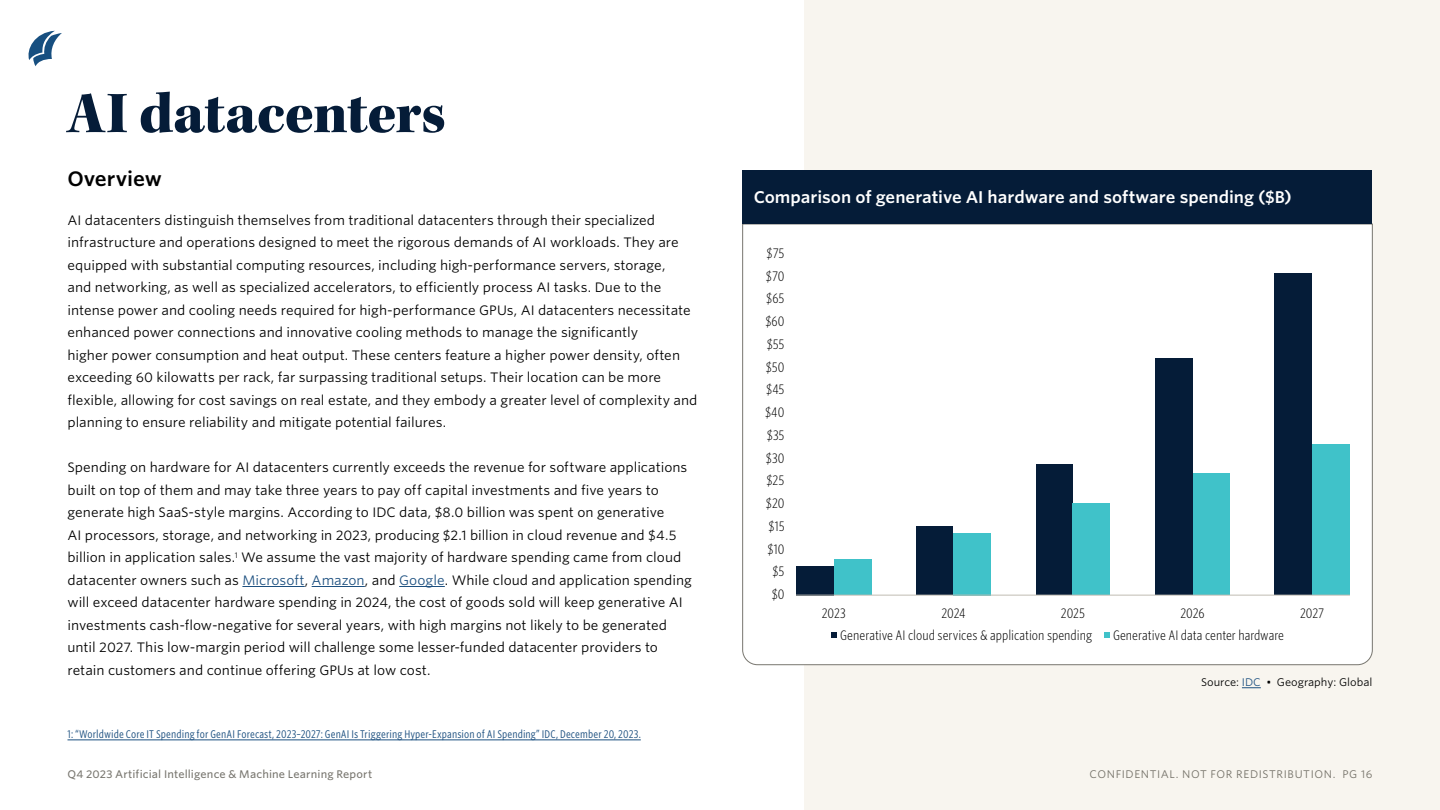
<style>
.page{position:relative;width:1440px;height:810px;background:#fff}
.page>*{position:absolute;margin:0;border:0;box-sizing:border-box;transform-origin:0 0}
.ETR_H1{font:60px "Kepler Std Black Subh";letter-spacing:-.005em;color:#051c38}
.ETR_Subsection_header{font:600 20px "Whitney S Sm";letter-spacing:-.01em;color:#000}
.ETR_Chart_title{font:600 16.25px "Whitney S Sm";letter-spacing:-.005em;color:#fff}
.ETR_Body_copy{font:13.12px/22.5px "Whitney S Sm";color:#000}
.t1{font:300 13.12px "Whitney Cond S Sm";letter-spacing:-.005em;color:#000}
.ETR_Footnote{font:10.62px "Whitney Cond S Sm";letter-spacing:.01em;color:#1d5080}
.t2{font:500 10.62px "Whitney S Sm";letter-spacing:.01em;color:#78766f}
.t3{font:10.62px "Whitney S Sm";letter-spacing:.055em;color:#78766f}
.ETR_Source_tag{font:10.62px "Whitney S Sm";color:#000}
.s1{color:#1d5080}
</style>
<div class="page">
<svg style="left:28px;top:31px;width:34px;height:35px"></svg>
<hr style="left:242px;top:586px;width:63px;height:1px;background:#1d5080">
<hr style="left:312px;top:586px;width:53px;height:1px;background:#1d5080">
<hr style="left:399px;top:586px;width:46px;height:1px;background:#1d5080">
<hr style="left:68px;top:740px;width:573px;height:1px;background:#1d5080">
<div style="left:804px;top:0;width:636px;height:810px;background:#f8f5ef"></div>
<svg style="left:1242px;top:688px;width:19px;height:1px"></svg>
<div style="left:742px;top:224px;width:631px;height:441px;background:#fff"></div>
<div style="left:742px;top:170px;width:630px;height:54px;background:#051c38"></div>
<div style="left:1274px;top:274px;width:38px;height:321px;background:#051c38"></div>
<div style="left:1312px;top:444px;width:38px;height:151px;background:#40c2c9"></div>
<div style="left:1155px;top:358px;width:38px;height:237px;background:#051c38"></div>
<div style="left:1193px;top:473px;width:37px;height:122px;background:#40c2c9"></div>
<div style="left:1036px;top:464px;width:36px;height:131px;background:#051c38"></div>
<div style="left:1072px;top:504px;width:38px;height:91px;background:#40c2c9"></div>
<div style="left:916px;top:526px;width:37px;height:69px;background:#051c38"></div>
<div style="left:953px;top:533px;width:38px;height:62px;background:#40c2c9"></div>
<div style="left:796px;top:566px;width:38px;height:29px;background:#051c38"></div>
<div style="left:834px;top:559px;width:38px;height:36px;background:#40c2c9"></div>
<svg style="left:831px;top:633px;width:5px;height:5px"></svg>
<svg style="left:1104px;top:633px;width:6px;height:5px"></svg>
<hr style="left:796px;top:595px;width:554px;height:1px;background:#c0bcb2">
<p class="ETR_H1" style="left:68px;top:79px;width:380px">AI datacenters</p>
<p class="ETR_Subsection_header" style="left:68px;top:165px;width:96px">Overview</p>
<p class="ETR_Body_copy" style="left:68px;top:208px;width:632px">AI datacenters distinguish themselves from traditional datacenters through their specialized infrastructure and operations designed to meet the rigorous demands of AI workloads. They are equipped with substantial computing resources, including high-performance servers, storage,<br>and networking, as well as specialized accelerators, to efficiently process AI tasks. Due to the intense power and cooling needs required for high-performance GPUs, AI datacenters necessitate enhanced power connections and innovative cooling methods to manage the significantly<br>higher power consumption and heat output. These centers feature a higher power density, often exceeding 60 kilowatts per rack, far surpassing traditional setups. Their location can be more flexible, allowing for cost savings on real estate, and they embody a greater level of complexity and planning to ensure reliability and mitigate potential failures.</p>
<p class="ETR_Body_copy" style="left:68px;top:456px;width:626px">Spending on hardware for AI datacenters currently exceeds the revenue for software applications built on top of them and may take three years to pay off capital investments and five years to generate high SaaS-style margins. According to IDC data, $8.0 billion was spent on generative<br>AI processors, storage, and networking in 2023, producing $2.1 billion in cloud revenue and $4.5 billion in application sales.<sup>1</sup> We assume the vast majority of hardware spending came from cloud datacenter owners such as <span class="s1">Microsoft</span>, <span class="s1">Amazon</span>, and <span class="s1">Google</span>. While cloud and application spending will exceed datacenter hardware spending in 2024, the cost of goods sold will keep generative AI investments cash-flow-negative for several years, with high margins not likely to be generated until 2027. This low-margin period will challenge some lesser-funded datacenter providers to retain customers and continue offering GPUs at low cost.</p>
<p class="ETR_Footnote" style="left:68px;top:727px;width:575px">1: “Worldwide Core IT Spending for GenAI Forecast, 2023–2027: GenAI Is Triggering Hyper-Expansion of AI Spending” IDC, December 20, 2023.</p>
<p class="ETR_Chart_title" style="left:754px;top:186px;width:540px">Comparison of generative AI hardware and software spending ($B)</p>
<p class="t1" style="left:767px;top:245px;width:19px">$75</p>
<p class="t1" style="left:766px;top:267px;width:20px">$70</p>
<p class="t1" style="left:766px;top:290px;width:20px">$65</p>
<p class="t1" style="left:765px;top:313px;width:21px">$60</p>
<p class="t1" style="left:767px;top:336px;width:19px">$55</p>
<p class="t1" style="left:766px;top:358px;width:20px">$50</p>
<p class="t1" style="left:766px;top:381px;width:20px">$45</p>
<p class="t1" style="left:765px;top:404px;width:21px">$40</p>
<p class="t1" style="left:767px;top:427px;width:19px">$35</p>
<p class="t1" style="left:766px;top:449px;width:20px">$30</p>
<p class="t1" style="left:767px;top:472px;width:20px">$25</p>
<p class="t1" style="left:766px;top:495px;width:20px">$20</p>
<p class="t1" style="left:768px;top:518px;width:18px">$15</p>
<p class="t1" style="left:767px;top:540px;width:19px">$10</p>
<p class="t1" style="left:773px;top:563px;width:13px">$5</p>
<p class="t1" style="left:772px;top:586px;width:14px">$0</p>
<p class="t1" style="left:822px;top:605px;width:26px">2023</p>
<p class="t1" style="left:941px;top:605px;width:26px">2024</p>
<p class="t1" style="left:1061px;top:605px;width:26px">2025</p>
<p class="t1" style="left:1180px;top:605px;width:26px">2026</p>
<p class="t1" style="left:1300px;top:605px;width:26px">2027</p>
<p class="t1" style="left:840px;top:626px;width:253px">Generative AI cloud services &amp; application spending</p>
<p class="t1" style="left:1113px;top:626px;width:173px">Generative AI data center hardware</p>
<p class="ETR_Source_tag" style="left:1201px;top:675px;width:173px">Source: <span class="s1">IDC</span> • Geography: Global</p>
<p class="t2" style="left:68px;top:767px;width:306px">Q4 2023 Artificial Intelligence &amp; Machine Learning Report</p>
<p class="t3" style="left:1090px;top:767px;width:284px">CONFIDENTIAL. NOT FOR REDISTRIBUTION. PG 16</p>
</div>
